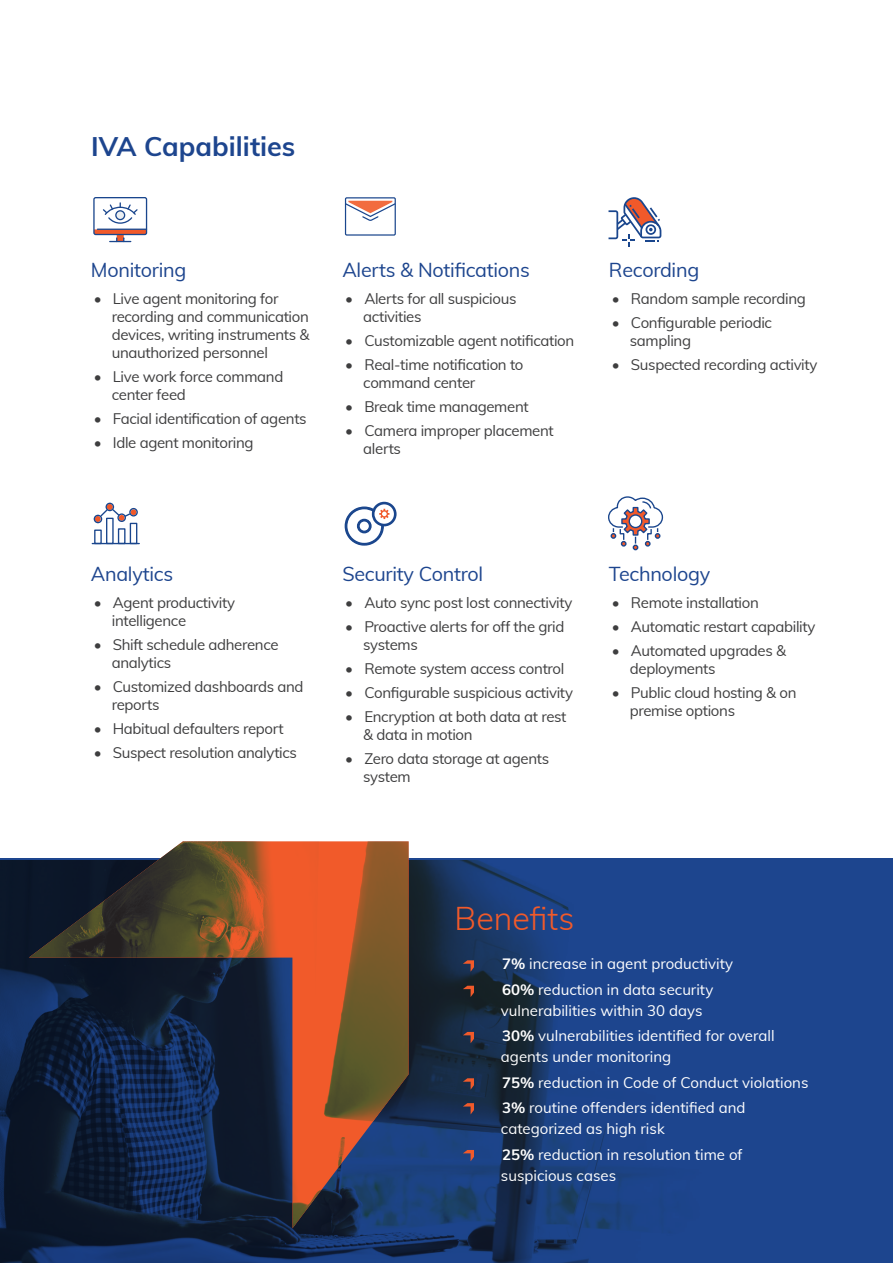
<style>
.page{position:relative;width:893px;height:1263px;background:#fff}
.page>*{position:absolute;margin:0;border:0;box-sizing:border-box;transform-origin:0 0}
.t1{font:300 32.25px "Muli";color:#f15a2a}
.t2{font:700 26.85px "Muli";color:#1d458e}
.t3{font:19.8px "Muli";letter-spacing:-.015em;color:#1d458e}
.t4{font:15px/18px "Muli";letter-spacing:-.02em;color:#3e3e3f}
.t5{font:15px/25.5px "Muli";color:#fff}
.s1{font-weight:700}
</style>
<div class="page">
<img style="left:0;top:860px;width:893px;height:403px">
<img style="left:29px;top:841px;width:380px;height:387px">
<svg style="left:93px;top:197px;width:54px;height:45px"></svg>
<div style="left:345px;top:197px;width:51px;height:39px;border:1px solid #1a468d"></div>
<svg style="left:344px;top:201px;width:52px;height:21px"></svg>
<hr style="left:92px;top:543px;width:47px;height:1px;background:#1a468d">
<div style="left:94px;top:529px;width:8px;height:15px;border:1px solid #1a468d"></div>
<div style="left:106px;top:518px;width:8px;height:26px;border:1px solid #1a468d"></div>
<div style="left:118px;top:528px;width:7px;height:16px;border:1px solid #1a468d"></div>
<div style="left:130px;top:523px;width:7px;height:21px;border:1px solid #1a468d"></div>
<div style="left:94px;top:515px;width:8px;height:8px;border:1px solid #1a468d;border-radius:50%"></div>
<div style="left:106px;top:503px;width:8px;height:8px;border:1px solid #1a468d;border-radius:50%"></div>
<div style="left:129px;top:508px;width:9px;height:8px;border:1px solid #1a468d;border-radius:50%"></div>
<svg style="left:95px;top:504px;width:41px;height:18px"></svg>
<svg style="left:344px;top:501px;width:53px;height:45px"></svg>
<svg style="left:608px;top:197px;width:53px;height:49px"></svg>
<svg style="left:608px;top:496px;width:55px;height:54px"></svg>
<svg style="left:463px;top:960px;width:11px;height:12px"></svg>
<svg style="left:463px;top:986px;width:11px;height:11px"></svg>
<svg style="left:463px;top:1032px;width:11px;height:11px"></svg>
<svg style="left:463px;top:1078px;width:11px;height:12px"></svg>
<svg style="left:463px;top:1103px;width:11px;height:11px"></svg>
<svg style="left:463px;top:1150px;width:11px;height:11px"></svg>
<h2 class="t2" style="left:91px;top:127px;width:206px">IVA Capabilities</h2>
<h3 class="t3" style="left:91px;top:256px;width:97px">Monitoring</h3>
<p class="t4" style="left:112px;top:289px;width:199px;text-indent:-18px">• Live agent monitoring for recording and communication devices, writing instruments &amp; unauthorized personnel</p>
<p class="t4" style="left:112px;top:367px;width:173px;text-indent:-18px">• Live work force command center feed</p>
<p class="t4" style="left:94px;top:409px;width:214px">• Facial identification of agents</p>
<p class="t4" style="left:94px;top:433px;width:161px">• Idle agent monitoring</p>
<h3 class="t3" style="left:342px;top:256px;width:189px">Alerts &amp; Notifications</h3>
<p class="t4" style="left:363px;top:289px;width:155px;text-indent:-18px">• Alerts for all suspicious activities</p>
<p class="t4" style="left:345px;top:331px;width:230px">• Customizable agent notification</p>
<p class="t4" style="left:363px;top:355px;width:162px;text-indent:-18px">• Real-time notification to command center</p>
<p class="t4" style="left:345px;top:397px;width:185px">• Break time management</p>
<p class="t4" style="left:363px;top:421px;width:192px;text-indent:-18px">• Camera improper placement alerts</p>
<h3 class="t3" style="left:609px;top:256px;width:92px">Recording</h3>
<p class="t4" style="left:612px;top:289px;width:196px">• Random sample recording</p>
<p class="t4" style="left:630px;top:313px;width:144px;text-indent:-18px">• Configurable periodic sampling</p>
<p class="t4" style="left:612px;top:355px;width:207px">• Suspected recording activity</p>
<h3 class="t3" style="left:91px;top:559px;width:84px">Analytics</h3>
<p class="t4" style="left:112px;top:593px;width:125px;text-indent:-18px">• Agent productivity intelligence</p>
<p class="t4" style="left:112px;top:635px;width:168px;text-indent:-18px">• Shift schedule adherence analytics</p>
<p class="t4" style="left:112px;top:677px;width:193px;text-indent:-18px">• Customized dashboards and reports</p>
<p class="t4" style="left:94px;top:719px;width:192px">• Habitual defaulters report</p>
<p class="t4" style="left:94px;top:743px;width:205px">• Suspect resolution analytics</p>
<h3 class="t3" style="left:342px;top:559px;width:142px">Security Control</h3>
<p class="t4" style="left:345px;top:593px;width:229px">• Auto sync post lost connectivity</p>
<p class="t4" style="left:363px;top:617px;width:203px;text-indent:-18px">• Proactive alerts for off the grid systems</p>
<p class="t4" style="left:345px;top:659px;width:221px">• Remote system access control</p>
<p class="t4" style="left:345px;top:683px;width:229px">• Configurable suspicious activity</p>
<p class="t4" style="left:363px;top:707px;width:205px;text-indent:-18px">• Encryption at both data at rest &amp; data in motion</p>
<p class="t4" style="left:363px;top:749px;width:187px;text-indent:-18px">• Zero data storage at agents system</p>
<h3 class="t3" style="left:609px;top:559px;width:103px">Technology</h3>
<p class="t4" style="left:612px;top:593px;width:149px">• Remote installation</p>
<p class="t4" style="left:612px;top:617px;width:205px">• Automatic restart capability</p>
<p class="t4" style="left:630px;top:641px;width:158px;text-indent:-18px">• Automated upgrades &amp; deployments</p>
<p class="t4" style="left:630px;top:683px;width:168px;text-indent:-18px">• Public cloud hosting &amp; on premise options</p>
<h1 class="t1" style="left:455px;top:895px;width:121px">Benefits</h1>
<p class="t5" style="left:502px;top:950px;width:233px"><span class="s1">7%</span> increase in agent productivity<br><span class="s1">60%</span> reduction in data security</p>
<p class="t5" style="left:501px;top:997px;width:275px">vulnerabilities within 30 days<br><span class="s1">30%</span> vulnerabilities identified for overall</p>
<p class="t5" style="left:501px;top:1043px;width:309px">agents under monitoring<br><span class="s1">75%</span> reduction in Code of Conduct violations<br><span class="s1">3%</span> routine offenders identified and</p>
<p class="t5" style="left:501px;top:1115px;width:243px">categorized as high risk<br><span class="s1">25%</span> reduction in resolution time of</p>
<p class="t5" style="left:501px;top:1162px;width:117px">suspicious cases</p>
</div>
